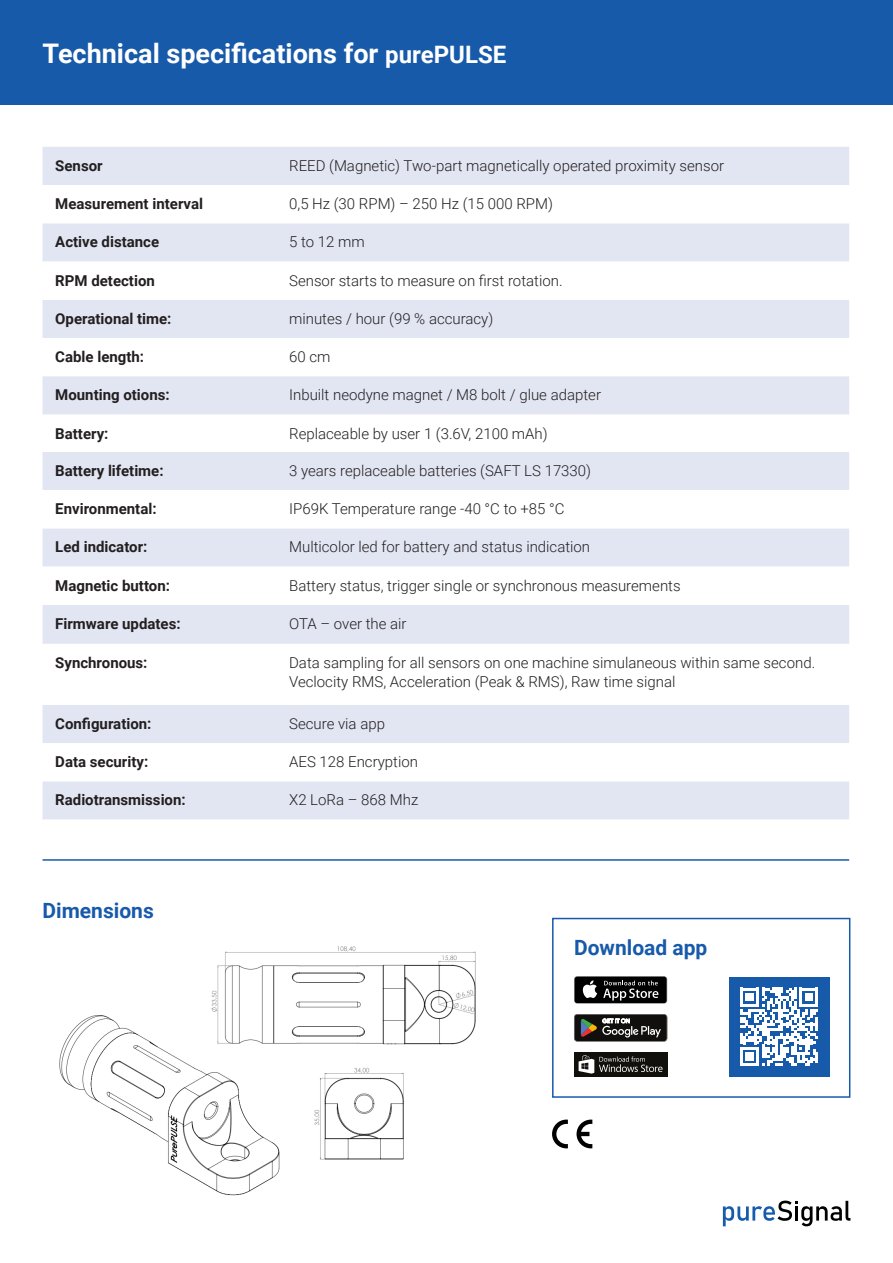
<style>
.page{position:relative;width:893px;height:1263px;background:#fff}
.page>*{position:absolute;margin:0;border:0;box-sizing:border-box;transform-origin:0 0}
.t1{font:700 27px "Roboto";color:#fff}
.Rubrik{font:700 21px "Roboto";color:#185aaa}
.Bröd{font:300 15px/19.5px "Roboto";color:#231f20}
.Bröd-2{font:700 15px "Roboto";color:#231f20}
.s1{font-size:24px}
</style>
<div class="page">
<div style="left:0;top:0;width:893px;height:104px;background:#185aaa"></div>
<div style="left:552px;top:918px;width:298px;height:180px;border:2px solid #185aaa"></div>
<svg style="left:723px;top:1200px;width:127px;height:26px"></svg>
<div style="left:43px;top:147px;width:806px;height:38px;background:#e2e6f3"></div>
<svg style="left:43px;top:223px;width:806px;height:115px;fill:#e2e6f3"></svg>
<div style="left:43px;top:376px;width:806px;height:39px;background:#e2e6f3"></div>
<svg style="left:43px;top:452px;width:806px;height:368px;fill:#e2e6f3"></svg>
<div style="left:729px;top:977px;width:100px;height:99px;background:#185aaa"></div>
<svg style="left:740px;top:988px;width:78px;height:78px"></svg>
<svg style="left:574px;top:976px;width:93px;height:28px"></svg>
<div style="left:575px;top:977px;width:92px;height:26px;background:#000;border-radius:3px"></div>
<svg style="left:582px;top:980px;width:15px;height:18px"></svg>
<svg style="left:603px;top:980px;width:55px;height:20px"></svg>
<svg style="left:574px;top:1014px;width:93px;height:28px;background:#3d3b37"></svg>
<div style="left:574px;top:1052px;width:93px;height:24px;background:#12100b"></div>
<svg style="left:579px;top:1055px;width:84px;height:19px"></svg>
<svg style="left:552px;top:1119px;width:16px;height:29px"></svg>
<svg style="left:576px;top:1119px;width:16px;height:29px"></svg>
<hr style="left:43px;top:859px;width:806px;height:2px;background:#185aaa">
<img style="left:59px;top:946px;width:417px;height:250px">
<p class="t1" style="left:43px;top:34px;width:465px">Technical specifications for <span class="s1">purePULSE</span></p>
<p class="Bröd-2" style="left:55px;top:155px;width:49px">Sensor</p>
<p class="Bröd" style="left:289px;top:155px;width:436px">REED (Magnetic) Two-part magnetically operated proximity sensor</p>
<p class="Bröd-2" style="left:55px;top:193px;width:149px">Measurement interval</p>
<p class="Bröd" style="left:289px;top:193px;width:265px">0,5 Hz (30 RPM) – 250 Hz (15 000 RPM)</p>
<p class="Bröd-2" style="left:55px;top:231px;width:105px">Active distance</p>
<p class="Bröd" style="left:289px;top:232px;width:77px">5 to 12 mm</p>
<p class="Bröd-2" style="left:55px;top:270px;width:101px">RPM detection</p>
<p class="Bröd" style="left:289px;top:270px;width:275px">Sensor starts to measure on first rotation.</p>
<p class="Bröd-2" style="left:55px;top:308px;width:118px">Operational time:</p>
<p class="Bröd" style="left:289px;top:308px;width:206px">minutes / hour (99 % accuracy)</p>
<p class="Bröd-2" style="left:55px;top:346px;width:90px">Cable length:</p>
<p class="Bröd" style="left:289px;top:346px;width:43px">60 cm</p>
<p class="Bröd-2" style="left:55px;top:385px;width:116px">Mounting otions:</p>
<p class="Bröd" style="left:289px;top:385px;width:313px">Inbuilt neodyne magnet / M8 bolt / glue adapter</p>
<p class="Bröd-2" style="left:55px;top:423px;width:55px">Battery:</p>
<p class="Bröd" style="left:289px;top:423px;width:260px">Replaceable by user 1 (3.6V, 2100 mAh)</p>
<p class="Bröd-2" style="left:55px;top:460px;width:110px">Battery lifetime:</p>
<p class="Bröd" style="left:289px;top:460px;width:303px">3 years replaceable batteries (SAFT LS 17330)</p>
<p class="Bröd-2" style="left:55px;top:498px;width:103px">Environmental:</p>
<p class="Bröd" style="left:289px;top:498px;width:277px">IP69K Temperature range -40 °C to +85 °C</p>
<p class="Bröd-2" style="left:55px;top:536px;width:94px">Led indicator:</p>
<p class="Bröd" style="left:289px;top:537px;width:303px">Multicolor led for battery and status indication</p>
<p class="Bröd-2" style="left:55px;top:575px;width:116px">Magnetic button:</p>
<p class="Bröd" style="left:289px;top:575px;width:393px">Battery status, trigger single or synchronous measurements</p>
<p class="Bröd-2" style="left:55px;top:613px;width:127px">Firmware updates:</p>
<p class="Bröd" style="left:289px;top:613px;width:119px">OTA – over the air</p>
<p class="Bröd-2" style="left:55px;top:652px;width:94px">Synchronous:</p>
<p class="Bröd" style="left:289px;top:652px;width:528px">Data sampling for all sensors on one machine simulaneous within same second.<br>Veclocity RMS, Acceleration (Peak &amp; RMS), Raw time signal</p>
<p class="Bröd-2" style="left:55px;top:713px;width:98px">Configuration:</p>
<p class="Bröd" style="left:289px;top:713px;width:97px">Secure via app</p>
<p class="Bröd-2" style="left:55px;top:751px;width:94px">Data security:</p>
<p class="Bröd" style="left:289px;top:751px;width:130px">AES 128 Encryption</p>
<p class="Bröd-2" style="left:55px;top:789px;width:132px">Radiotransmission:</p>
<p class="Bröd" style="left:289px;top:790px;width:131px">X2 LoRa – 868 Mhz</p>
<p class="Rubrik" style="left:43px;top:895px;width:113px">Dimensions</p>
<p class="Rubrik" style="left:574px;top:933px;width:135px">Download app</p>
</div>
